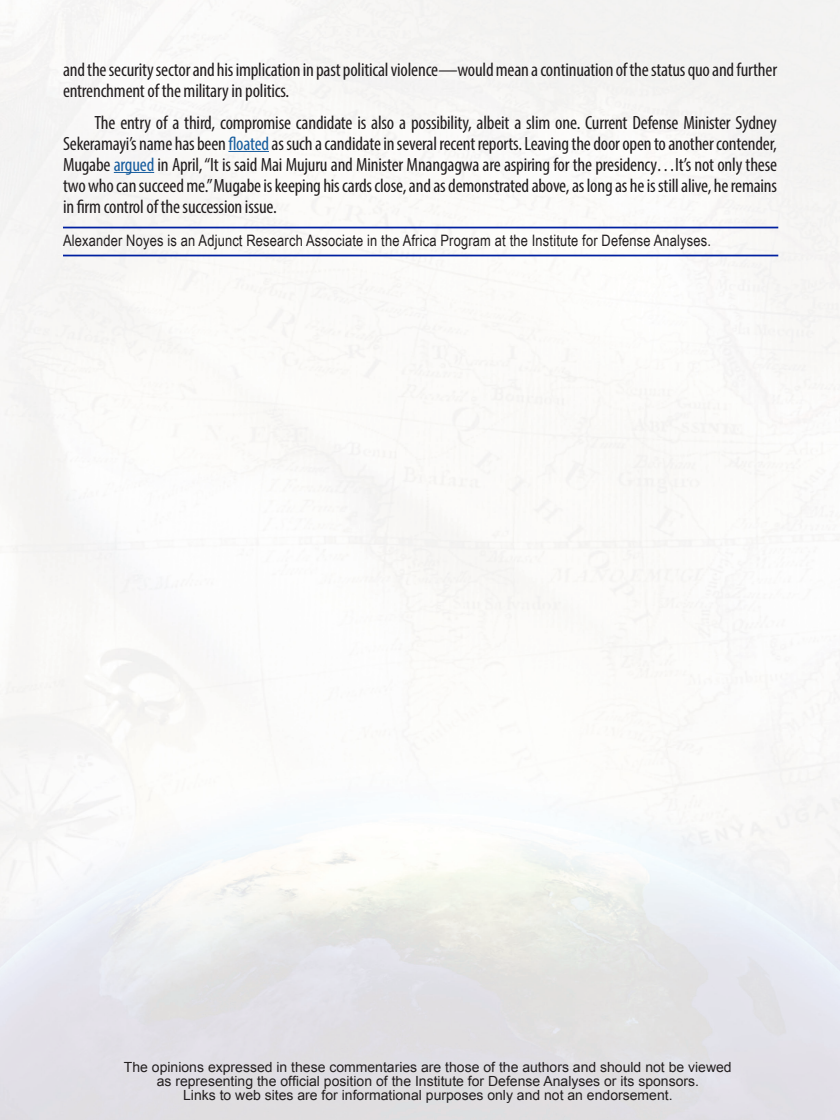
<style>
.page{position:relative;width:840px;height:1120px;background:#fff}
.page>*{position:absolute;margin:0;border:0;box-sizing:border-box;transform-origin:0 0}
.t1{font:condensed 19.25px/21px "Myriad Pro";letter-spacing:-.01em;color:#231f20}
.t2{font:15.75px "Arial Narrow";letter-spacing:.01em;color:#231f20}
.t3{font:14px/14px "Arial";color:#231f20;text-align:center}
.s1{color:#175d9e}
</style>
<div class="page">
<hr style="left:228px;top:151px;width:41px;height:1px;background:#175d9e">
<hr style="left:114px;top:172px;width:40px;height:1px;background:#175d9e">
<hr style="left:63px;top:227px;width:715px;height:1px;background:#0020a0">
<hr style="left:63px;top:255px;width:715px;height:1px;background:#0020a0">
<p class="t1" style="left:63px;top:59px;width:716px">and the security sector and his implication in past political violence—would mean a continuation of the status quo and further entrenchment of the military in politics.</p>
<p class="t1" style="left:63px;top:111px;width:716px;text-align:justify;text-indent:31px">The entry of a third, compromise candidate is also a possibility, albeit a slim one. Current Defense Minister Sydney Sekeramayi’s name has been <span class="s1">floated</span> as such a candidate in several recent reports. Leaving the door open to another contender, Mugabe <span class="s1">argued</span> in April, “It is said Mai Mujuru and Minister Mnangagwa are aspiring for the presidency…It’s not only these two who can succeed me.” Mugabe is keeping his cards close, and as demonstrated above, as long as he is still alive, he remains in firm control of the succession issue.</p>
<p class="t2" style="left:63px;top:229px;width:650px">Alexander Noyes is an Adjunct Research Associate in the Africa Program at the Institute for Defense Analyses.</p>
<p class="t3" style="left:124px;top:1060px;width:609px">The opinions expressed in these commentaries are those of the authors and should not be viewed as representing the official position of the Institute for Defense Analyses or its sponsors.<br>Links to web sites are for informational purposes only and not an endorsement.</p>
</div>
